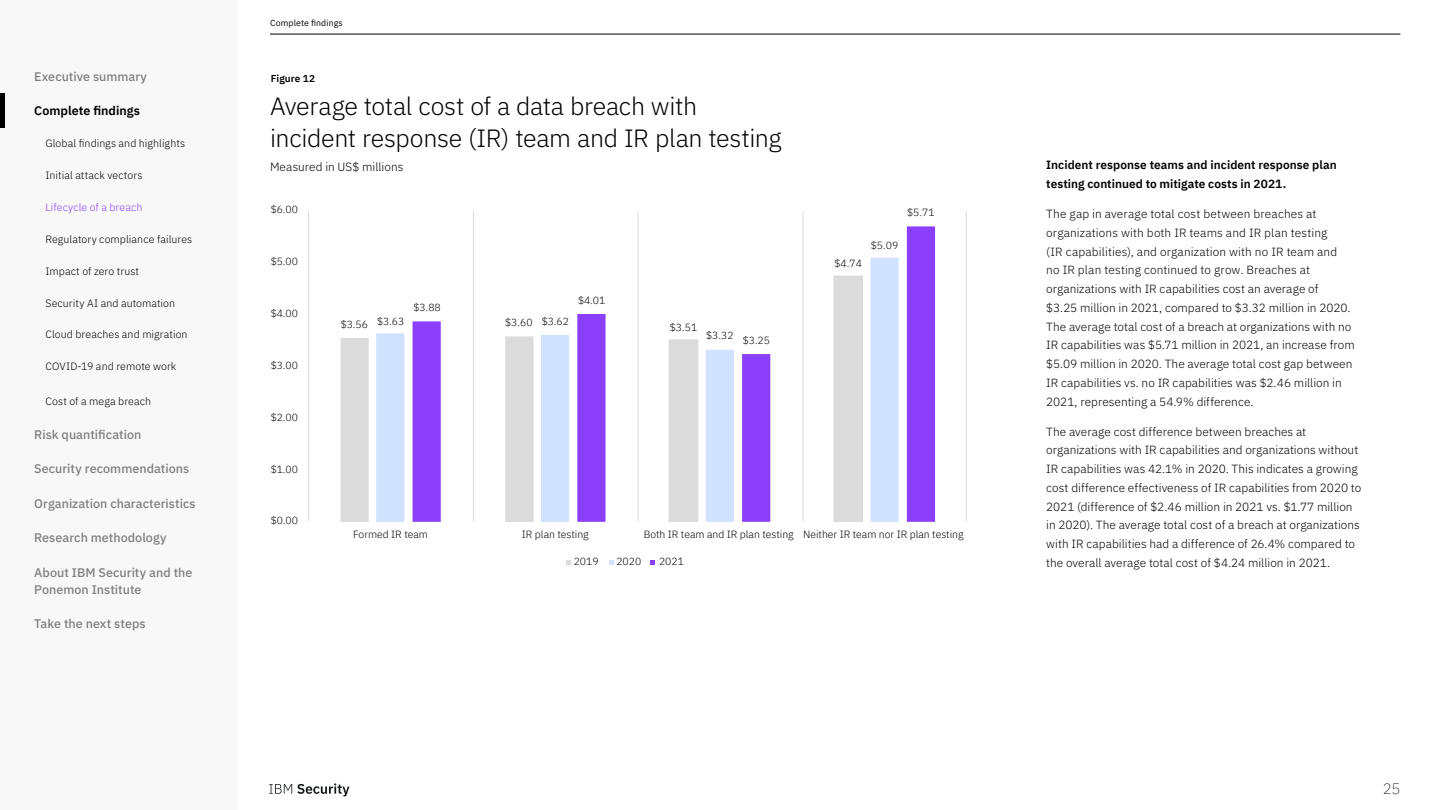
<style>
.page{position:relative;width:1440px;height:810px;background:#fff}
.page>*{position:absolute;margin:0;border:0;box-sizing:border-box;transform-origin:0 0}
.t1{font:300 25px/31.5px "IBM Plex Sans";letter-spacing:-.015em;color:#000}
.t2{font:200 15px "IBM Plex Sans";color:#000}
.t3{font:500 12.5px/17.5px "IBM Plex Sans";color:#7f7f7f}
.t4{font:600 12.5px "IBM Plex Sans";color:#000}
.t5{font:300 11.88px/18.8px "IBM Plex Sans";color:#000}
.t6{font:600 11.88px/18.8px "IBM Plex Sans";letter-spacing:.005em;color:#000}
.t7{font:300 10.62px "IBM Plex Sans";letter-spacing:.005em;color:#000}
.t8{font:300 10.62px "IBM Plex Sans";letter-spacing:.005em;color:#8a40fc}
.t9{font:300 10.38px "IBM Plex Sans";color:#000}
.t10{font:600 10px "IBM Plex Sans";letter-spacing:.01em;color:#000}
.t11{font:8.75px "IBM Plex Sans";letter-spacing:.015em;color:#000}
</style>
<div class="page">
<svg style="left:269px;top:783px;width:80px;height:14px"></svg>
<div style="left:0;top:0;width:236px;height:810px;background:#f8f8f8"></div>
<hr style="left:270px;top:34px;width:1130px;height:1px;background:#000">
<svg style="left:308px;top:211px;width:659px;height:354px"></svg>
<svg style="left:413px;top:226px;width:522px;height:296px"></svg>
<hr style="left:0;top:93px;width:4px;height:35px;background:#000">
<p class="t3" style="left:34px;top:67px;width:114px">Executive summary</p>
<p class="t4" style="left:34px;top:101px;width:107px">Complete findings</p>
<p class="t7" style="left:45px;top:135px;width:141px">Global findings and highlights</p>
<p class="t7" style="left:45px;top:167px;width:99px">Initial attack vectors</p>
<p class="t8" style="left:45px;top:199px;width:98px">Lifecycle of a breach</p>
<p class="t7" style="left:45px;top:231px;width:148px">Regulatory compliance failures</p>
<p class="t7" style="left:45px;top:263px;width:95px">Impact of zero trust</p>
<p class="t7" style="left:45px;top:295px;width:131px">Security AI and automation</p>
<p class="t7" style="left:45px;top:327px;width:144px">Cloud breaches and migration</p>
<p class="t7" style="left:45px;top:359px;width:132px">COVID-19 and remote work</p>
<p class="t7" style="left:45px;top:393px;width:107px">Cost of a mega breach</p>
<p class="t3" style="left:34px;top:425px;width:109px">Risk quantification</p>
<p class="t3" style="left:34px;top:459px;width:157px">Security recommendations</p>
<p class="t3" style="left:34px;top:494px;width:163px">Organization characteristics</p>
<p class="t3" style="left:34px;top:528px;width:134px">Research methodology</p>
<p class="t3" style="left:34px;top:562px;width:160px">About IBM Security and the<br>Ponemon Institute</p>
<p class="t3" style="left:34px;top:614px;width:113px">Take the next steps</p>
<p class="t11" style="left:270px;top:17px;width:74px">Complete findings</p>
<p class="t10" style="left:271px;top:70px;width:46px">Figure 12</p>
<h1 class="t1" style="left:270px;top:88px;width:513px">Average total cost of a data breach with incident response (IR) team and IR plan testing</h1>
<p class="t5" style="left:270px;top:156px;width:135px">Measured in US$ millions</p>
<p class="t9" style="left:271px;top:202px;width:29px">$6.00</p>
<p class="t9" style="left:271px;top:254px;width:29px">$5.00</p>
<p class="t9" style="left:271px;top:306px;width:29px">$4.00</p>
<p class="t9" style="left:271px;top:358px;width:29px">$3.00</p>
<p class="t9" style="left:271px;top:410px;width:29px">$2.00</p>
<p class="t9" style="left:271px;top:462px;width:29px">$1.00</p>
<p class="t9" style="left:271px;top:512px;width:29px">$0.00</p>
<p class="t9" style="left:413px;top:300px;width:29px">$3.88</p>
<p class="t9" style="left:578px;top:292px;width:29px">$4.01</p>
<p class="t9" style="left:377px;top:313px;width:29px">$3.63</p>
<p class="t9" style="left:505px;top:314px;width:65px">$3.60 $3.62</p>
<p class="t9" style="left:341px;top:316px;width:29px">$3.56</p>
<p class="t9" style="left:670px;top:319px;width:29px">$3.51</p>
<p class="t9" style="left:706px;top:328px;width:29px">$3.32</p>
<p class="t9" style="left:743px;top:332px;width:29px">$3.25</p>
<p class="t9" style="left:835px;top:255px;width:29px">$4.74</p>
<p class="t9" style="left:871px;top:237px;width:29px">$5.09</p>
<p class="t9" style="left:907px;top:205px;width:29px">$5.71</p>
<p class="t9" style="left:353px;top:527px;width:76px">Formed IR team</p>
<p class="t9" style="left:522px;top:527px;width:68px">IR plan testing</p>
<p class="t9" style="left:644px;top:527px;width:321px">Both IR team and IR plan testing Neither IR team nor IR plan testing</p>
<p class="t9" style="left:574px;top:554px;width:26px">2019</p>
<p class="t9" style="left:616px;top:554px;width:26px">2020</p>
<p class="t9" style="left:659px;top:554px;width:26px">2021</p>
<p class="t6" style="left:1046px;top:155px;width:292px">Incident response teams and incident response plan testing continued to mitigate costs in 2021.</p>
<p class="t5" style="left:1046px;top:203px;width:310px">The gap in average total cost between breaches at organizations with both IR teams and IR plan testing<br>(IR capabilities), and organization with no IR team and<br>no IR plan testing continued to grow. Breaches at organizations with IR capabilities cost an average of<br>$3.25 million in 2021, compared to $3.32 million in 2020.<br>The average total cost of a breach at organizations with no IR capabilities was $5.71 million in 2021, an increase from $5.09 million in 2020. The average total cost gap between IR capabilities vs. no IR capabilities was $2.46 million in 2021, representing a 54.9% difference.</p>
<p class="t5" style="left:1046px;top:421px;width:317px">The average cost difference between breaches at organizations with IR capabilities and organizations without IR capabilities was 42.1% in 2020. This indicates a growing cost difference effectiveness of IR capabilities from 2020 to 2021 (difference of $2.46 million in 2021 vs. $1.77 million in 2020). The average total cost of a breach at organizations with IR capabilities had a difference of 26.4% compared to the overall average total cost of $4.24 million in 2021.</p>
<p class="t2" style="left:1383px;top:778px;width:19px">25</p>
</div>
